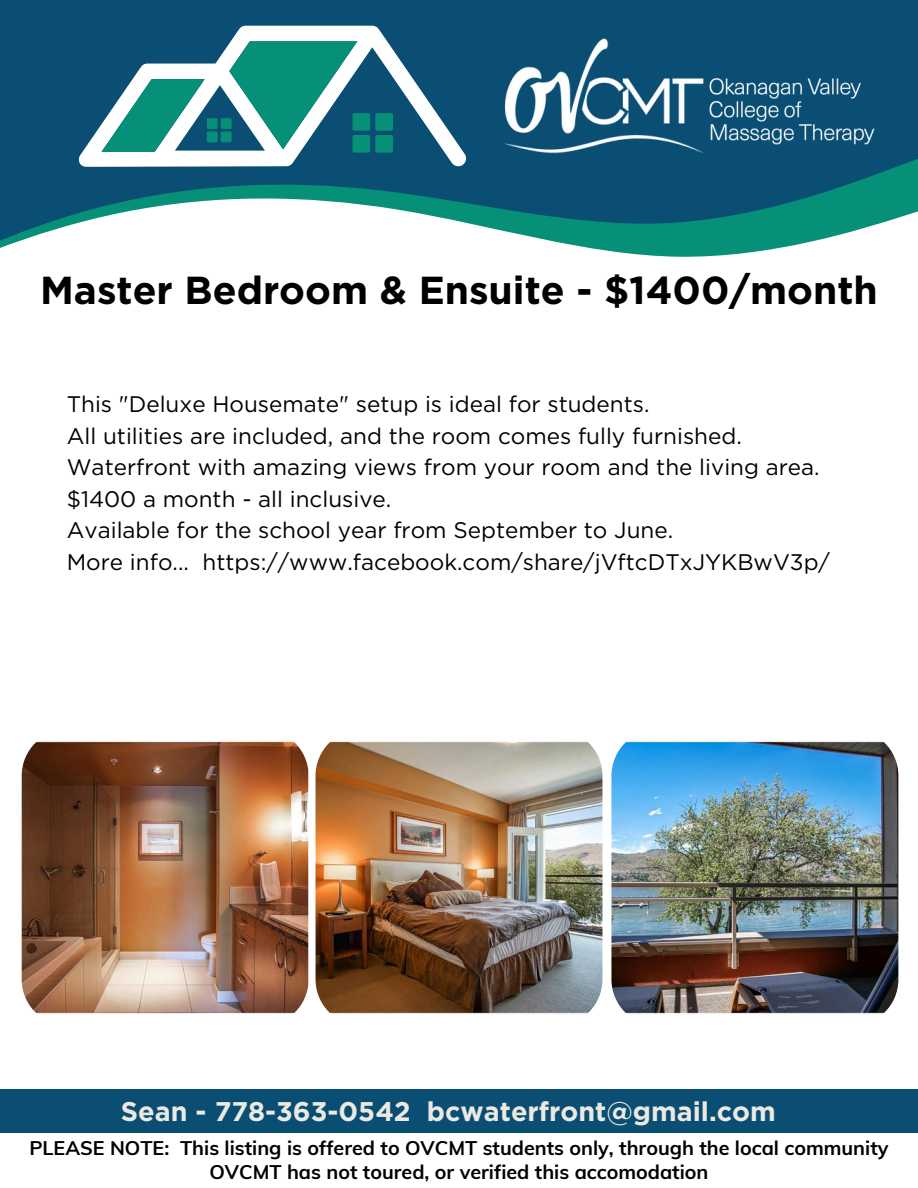
<style>
.page{position:relative;width:918px;height:1188px;background:#fff}
.page>*{position:absolute;margin:0;border:0;box-sizing:border-box;transform-origin:0 0}
.t1{font:700 42px "Gotham";color:#000}
.t2{font:700 39px "Gotham";color:#000}
.t3{font:700 27px "Gotham";color:#ebe9e2}
.t4{font:22.5px/31.5px "Gotham";color:#000}
.t5{font:700 19.8px "Muli";color:#000}
</style>
<div class="page">
<div style="left:0;top:1089px;width:918px;height:44px;background:#0a4e74"></div>
<div style="left:0;top:0;width:918px;height:269px;background:#0a4e74"></div>
<svg style="left:142px;top:26px;width:260px;height:40px"></svg>
<svg style="left:214px;top:41px;width:143px;height:25px;background:#34a090"></svg>
<svg style="left:110px;top:66px;width:292px;height:46px"></svg>
<svg style="left:0;top:112px;width:918px;height:157px"></svg>
<img style="left:402px;top:38px;width:221px;height:122px">
<img style="left:623px;top:77px;width:295px;height:126px">
<img style="left:21px;top:741px;width:287px;height:273px">
<img style="left:308px;top:741px;width:295px;height:273px">
<img style="left:611px;top:741px;width:288px;height:273px">
<p class="t2" style="left:40px;top:267px;width:839px">Master Bedroom &amp; Ensuite - $1400/month</p>
<p class="t1" style="left:50px;top:268px;width:819px">Vernon House for Rent - $1850/month</p>
<p class="t4" style="left:67px;top:389px;width:765px">This "Deluxe Housemate" setup is ideal for students.<br>All utilities are included, and the room comes fully furnished.<br>Waterfront with amazing views from your room and the living area. $1400 a month - all inclusive.<br>Available for the school year from September to June.<br>More info... https://www.facebook.com/share/jVftcDTxJYKBwV3p/</p>
<p class="t3" style="left:121px;top:1095px;width:656px">Sean - 778-363-0542 bcwaterfront@gmail.com</p>
<p class="t5" style="left:29px;top:1135px;width:861px">PLEASE NOTE: This listing is offered to OVCMT students only, through the local community</p>
<p class="t5" style="left:209px;top:1159px;width:501px">OVCMT has not toured, or verified this accomodation</p>
</div>
